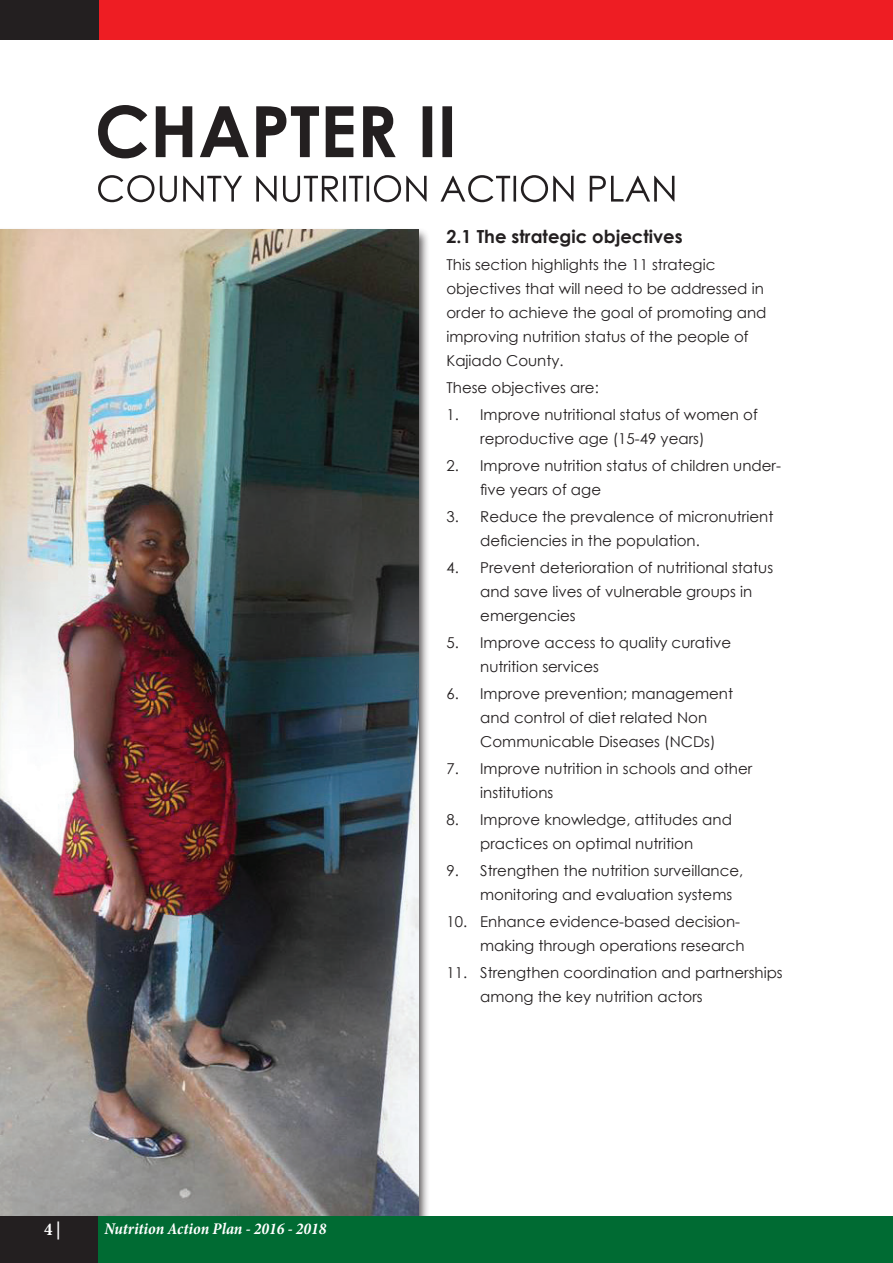
<style>
.page{position:relative;width:893px;height:1263px;background:#fff}
.page>*{position:absolute;margin:0;border:0;box-sizing:border-box;transform-origin:0 0}
.t1{font:700 18px "Century Gothic";color:#231f20}
.t2{font:700 condensed 18px "Minion Pro";color:#fff}
.t3{font:italic 700 condensed 16.5px "Minion Pro";color:#fff}
.t4{font:15px/24px "Century Gothic";color:#231f20}
</style>
<div class="page">
<svg style="left:98px;top:105px;width:354px;height:53px"></svg>
<svg style="left:98px;top:175px;width:576px;height:27px"></svg>
<div style="left:0;top:227px;width:430px;height:1014px;background:#231f20;opacity:.75"></div>
<img style="left:0;top:229px;width:419px;height:987px">
<div style="left:98px;top:0;width:795px;height:39px;background:#ee1d23"></div>
<div style="left:0;top:0;width:98px;height:39px;background:#231f20"></div>
<div style="left:0;top:1216px;width:98px;height:47px;background:#231f20"></div>
<div style="left:98px;top:1216px;width:795px;height:47px;background:#006b33"></div>
<p class="t2" style="left:44px;top:1217px;width:18px">4 |</p>
<p class="t3" style="left:105px;top:1217px;width:223px">Nutrition Action Plan - 2016 - 2018</p>
<p class="t1" style="left:446px;top:223px;width:238px">2.1 The strategic objectives</p>
<p class="t4" style="left:446px;top:252px;width:321px">This section highlights the 11 strategic objectives that will need to be addressed in order to achieve the goal of promoting and improving nutrition status of the people of Kajiado County.</p>
<p class="t4" style="left:446px;top:375px;width:154px">These objectives are:</p>
<p class="t4" style="left:480px;top:402px;width:279px;text-indent:-34px">1. Improve nutritional status of women of reproductive age (15-49 years)</p>
<p class="t4" style="left:480px;top:453px;width:302px;text-indent:-34px">2. Improve nutrition status of children under&shy;five years of age</p>
<p class="t4" style="left:480px;top:504px;width:295px;text-indent:-34px">3. Reduce the prevalence of micronutrient deficiencies in the population.</p>
<p class="t4" style="left:480px;top:555px;width:294px;text-indent:-34px">4. Prevent deterioration of nutritional status and save lives of vulnerable groups in emergencies</p>
<p class="t4" style="left:480px;top:630px;width:253px;text-indent:-34px">5. Improve access to quality curative nutrition services</p>
<p class="t4" style="left:480px;top:681px;width:254px;text-indent:-34px">6. Improve prevention; management and control of diet related Non<br>Communicable Diseases (NCDs)</p>
<p class="t4" style="left:480px;top:756px;width:274px;text-indent:-34px">7. Improve nutrition in schools and other institutions</p>
<p class="t4" style="left:446px;top:807px;width:287px;text-align:center">8. Improve knowledge, attitudes and practices on optimal nutrition</p>
<p class="t4" style="left:480px;top:858px;width:265px;text-indent:-34px">9. Strengthen the nutrition surveillance, monitoring and evaluation systems</p>
<p class="t4" style="left:446px;top:909px;width:300px;text-align:right">10. Enhance evidence-based decision&shy;making through operations research</p>
<p class="t4" style="left:480px;top:960px;width:304px;text-indent:-34px">11. Strengthen coordination and partnerships among the key nutrition actors</p>
</div>
